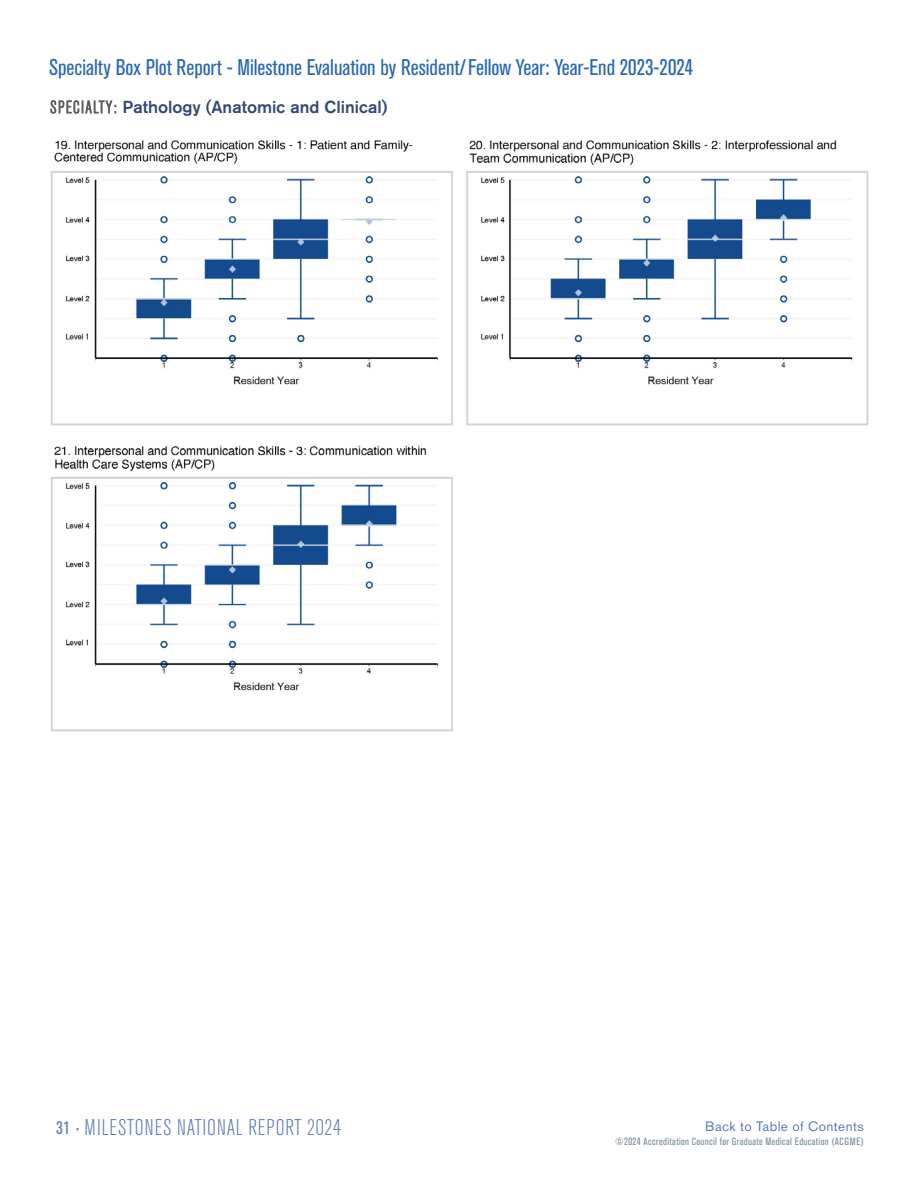
<style>
.page{position:relative;width:918px;height:1188px;background:#fff}
.page>*{position:absolute;margin:0;border:0;box-sizing:border-box;transform-origin:0 0}
.t1{font:condensed 22.5px "Akzidenz Grotesk BE";color:#2b67b2}
.t2{font:300 condensed 22.5px "Akzidenz Grotesk BE";letter-spacing:.03em;color:#5a7bbd}
.BoxPlot-Specialty_Name{font:500 17.25px "Akzidenz Grotesk BE";color:#334974}
.t3{font:13.5px "Akzidenz Grotesk BE";letter-spacing:.03em;color:#5a7bbd}
.t4{font:condensed 10.5px "Akzidenz Grotesk BE";letter-spacing:.03em;color:#788c98}
.s1{font-weight:300;font-stretch:condensed;color:#57585b}
.s2{font-weight:400;font-size:18px}
.s3{font-weight:400;font-size:10.5px;color:#788c98}
</style>
<div class="page">
<img style="left:50px;top:140px;width:819px;height:592px">
<p class="t1" style="left:49px;top:55px;width:646px">Specialty Box Plot Report - Milestone Evaluation by Resident/Fellow Year: Year-End 2023-2024</p>
<p class="BoxPlot-Specialty_Name" style="left:50px;top:96px;width:339px"><span class="s1">SPECIALTY:</span> Pathology (Anatomic and Clinical)</p>
<p class="t2" style="left:56px;top:1116px;width:286px"><span class="s2">31</span> <span class="s3">•</span> MILESTONES NATIONAL REPORT 2024</p>
<p class="t3" style="left:705px;top:1118px;width:160px">Back to Table of Contents</p>
<p class="t4" style="left:615px;top:1135px;width:250px">©2024 Accreditation Council for Graduate Medical Education (ACGME)</p>
</div>
